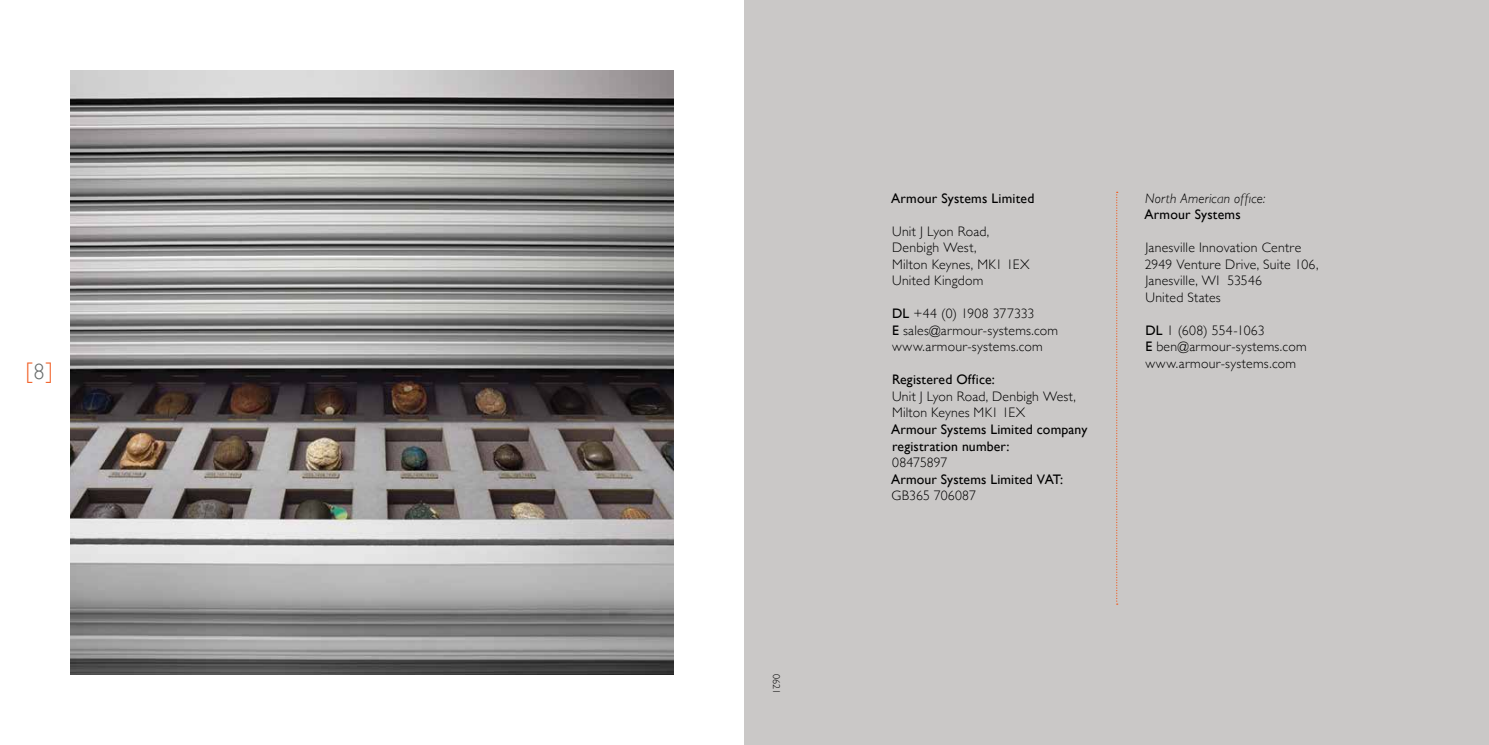
<style>
.page{position:relative;width:1489px;height:745px;background:#fff}
.page>*{position:absolute;margin:0;border:0;box-sizing:border-box;transform-origin:0 0}
.t1{font:300 22.5px "Gill Sans";color:#f15c21}
.t2{font:300 13.75px/16.5px "Gill Sans";letter-spacing:.015em;color:#000}
.t3{font:13.75px/16.5px "Gill Sans";letter-spacing:.01em;color:#000}
.t4{font:italic 300 13.75px "Gill Sans";letter-spacing:.01em;color:#000}
.t5{font:300 10px "Gill Sans";color:#000}
.s1{color:#686c6c}
.s2{font-weight:400}
</style>
<div class="page">
<img style="left:71px;top:71px;width:602px;height:602px">
<div style="left:744px;top:0;width:744px;height:744px;background:#cac8c7"></div>
<svg style="left:1116px;top:191px;width:1px;height:413px"></svg>
<h1 class="t1" style="left:26px;top:352px;width:28px">[<span class="s1">8</span>]</h1>
<p class="t5" style="left:784px;top:673px;width:21px;rotate:90deg">0621</p>
<p class="t3" style="left:891px;top:189px;width:145px">Armour Systems Limited</p>
<p class="t2" style="left:892px;top:222px;width:139px">Unit J Lyon Road,<br>Denbigh West,<br>Milton Keynes, MK1 1EX<br>United Kingdom</p>
<p class="t2" style="left:892px;top:305px;width:168px"><span class="s2">DL</span> +44 (0) 1908 377333<br><span class="s2">E</span> sales@armour-systems.com www.armour-systems.com</p>
<p class="t3" style="left:892px;top:371px;width:104px">Registered Office:</p>
<p class="t2" style="left:892px;top:387px;width:185px">Unit J Lyon Road, Denbigh West,<br>Milton Keynes MK1 1EX</p>
<p class="t3" style="left:891px;top:420px;width:198px">Armour Systems Limited company registration number:</p>
<p class="t2" style="left:892px;top:453px;width:57px">08475897</p>
<p class="t3" style="left:891px;top:470px;width:173px">Armour Systems Limited VAT:</p>
<p class="t2" style="left:891px;top:486px;width:86px">GB365 706087</p>
<p class="t4" style="left:1145px;top:190px;width:122px">North American office:</p>
<p class="t3" style="left:1144px;top:206px;width:98px">Armour Systems</p>
<p class="t2" style="left:1144px;top:239px;width:175px">Janesville Innovation Centre<br>2949 Venture Drive, Suite 106,<br>Janesville, WI 53546<br>United States</p>
<p class="t2" style="left:1145px;top:321px;width:163px"><span class="s2">DL</span> 1 (608) 554-1063<br><span class="s2">E</span> ben@armour-systems.com www.armour-systems.com</p>
</div>
